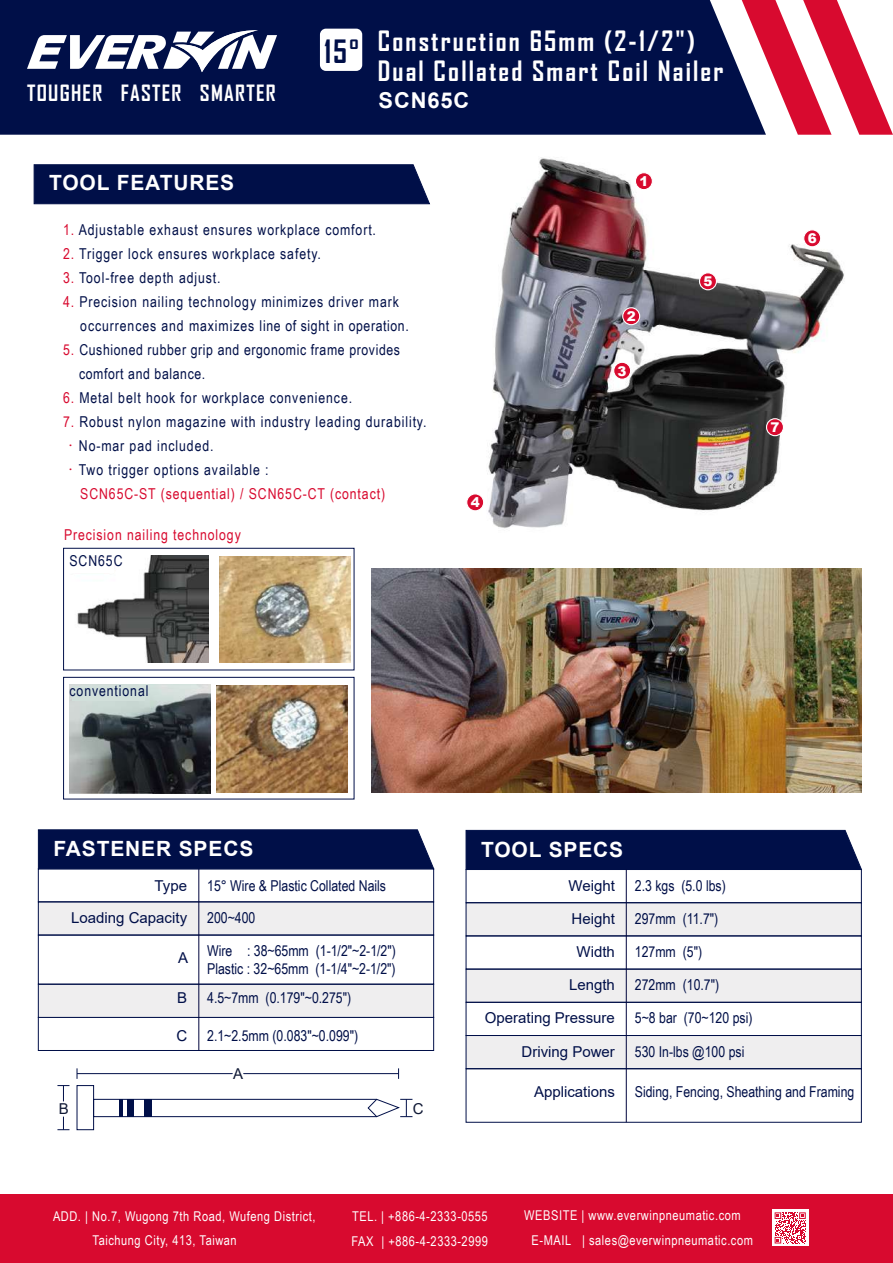
<style>
.page{position:relative;width:893px;height:1263px;background:#fff}
.page>*{position:absolute;margin:0;border:0;box-sizing:border-box;transform-origin:0 0}
.t1{font:700 30.75px "Agency FB";color:#000f48}
.t2{font:700 26.85px/30px "Agency FB";letter-spacing:.08em;color:#fff}
.t3{font:700 21.9px "Arial";letter-spacing:.04em;color:#fff}
.t4{font:700 21.45px "Agency FB";letter-spacing:.06em;color:#fff}
.t5{font:700 21px "Arial";letter-spacing:.04em;color:#fff}
.t6{font:15px/24px "Arial Narrow";letter-spacing:.06em;color:#000f48}
.t7{font:15px/18px "Arial Narrow";color:#000f48}
.t8{font:15px "Arial";color:#000f48}
.t9{font:15px "Arial Narrow";letter-spacing:.06em;color:#d80a2f}
.t10{font:15px/24px "Arial Narrow";letter-spacing:.04em;color:#000f48}
.t11{font:15px "Arial";color:#0f1835}
.t12{font:13.5px/24px "Arial Narrow";letter-spacing:.04em;color:#fff}
.t13{font:900 13.5px "Arial";color:#fff}
.s1{color:#d80a2f}
.s2{font-family:"Adobe Ming Std";font-weight:300;color:#d80a2f}
</style>
<div class="page">
<img style="left:487px;top:157px;width:358px;height:372px">
<div style="left:0;top:0;width:742px;height:135px;background:#000f48"></div>
<div style="left:0;top:1194px;width:893px;height:69px;background:#d80a2f"></div>
<div style="left:320px;top:29px;width:42px;height:42px;background:#fff;border-radius:6px"></div>
<svg style="left:27px;top:30px;width:250px;height:42px"></svg>
<div style="left:772px;top:1209px;width:36px;height:37px;background:#fff"></div>
<svg style="left:775px;top:1212px;width:31px;height:31px"></svg>
<svg style="left:742px;top:0;width:151px;height:135px"></svg>
<div style="left:466px;top:903px;width:395px;height:33px;background:#efeeef"></div>
<div style="left:466px;top:969px;width:395px;height:33px;background:#efeeef"></div>
<div style="left:466px;top:1036px;width:395px;height:33px;background:#efeeef"></div>
<svg style="left:33px;top:164px;width:397px;height:41px;background:#0b1950"></svg>
<div style="left:465px;top:830px;width:397px;height:40px;background:#000f48"></div>
<div style="left:38px;top:902px;width:396px;height:33px;background:#efeeef"></div>
<div style="left:38px;top:1017px;width:396px;height:34px;border:1px solid #000f48"></div>
<div style="left:38px;top:901px;width:396px;height:34px;border:1px solid #000f48"></div>
<div style="left:38px;top:984px;width:396px;height:34px;background:#efeeef;border:1px solid #000f48"></div>
<div style="left:38px;top:935px;width:396px;height:49px;border:1px solid #000f48"></div>
<hr style="left:198px;top:868px;width:1px;height:182px;background:#00053d">
<svg style="left:38px;top:829px;width:397px;height:41px;background:#0a184f"></svg>
<div style="left:466px;top:869px;width:396px;height:34px;border:1px solid #000f48"></div>
<div style="left:466px;top:902px;width:396px;height:34px;border:1px solid #000f48"></div>
<div style="left:466px;top:935px;width:396px;height:34px;border:1px solid #000f48"></div>
<div style="left:466px;top:969px;width:396px;height:34px;border:1px solid #000f48"></div>
<div style="left:466px;top:1068px;width:396px;height:55px;border:1px solid #000f48"></div>
<div style="left:466px;top:1035px;width:396px;height:34px;border:1px solid #000f48"></div>
<hr style="left:626px;top:869px;width:1px;height:253px;background:#00053d">
<div style="left:77px;top:1085px;width:17px;height:45px;border:1px solid #000f48"></div>
<div style="left:93px;top:1099px;width:284px;height:18px;border:1px solid #000f48"></div>
<hr style="left:119px;top:1099px;width:4px;height:17px;background:#000f48">
<div style="left:127px;top:1099px;width:6px;height:17px;background:#000f48"></div>
<div style="left:144px;top:1099px;width:8px;height:17px;background:#000f48"></div>
<hr style="left:63px;top:1085px;width:1px;height:45px;background:#000f48">
<svg style="left:57px;top:1129px;width:12px;height:1px"></svg>
<hr style="left:77px;top:1073px;width:322px;height:1px;background:#000f48">
<svg style="left:226px;top:1050px;width:24px;height:25px"></svg>
<svg style="left:63px;top:1101px;width:1px;height:16px"></svg>
<svg style="left:367px;top:1098px;width:46px;height:20px"></svg>
<img style="left:371px;top:568px;width:490px;height:224px">
<img style="left:219px;top:556px;width:132px;height:106px">
<img style="left:216px;top:685px;width:132px;height:107px">
<img style="left:77px;top:556px;width:131px;height:106px">
<img style="left:69px;top:684px;width:141px;height:109px">
<div style="left:63px;top:677px;width:291px;height:122px;border:1px solid #000f48"></div>
<div style="left:63px;top:548px;width:291px;height:122px;border:1px solid #000f48"></div>
<div style="left:69px;top:558px;width:45px;height:15px;background:#fff"></div>
<div style="left:73px;top:686px;width:72px;height:15px;background:#d1dfda"></div>
<svg style="left:635px;top:172px;width:18px;height:18px"></svg>
<svg style="left:613px;top:362px;width:18px;height:18px"></svg>
<svg style="left:466px;top:494px;width:18px;height:17px"></svg>
<svg style="left:699px;top:272px;width:18px;height:18px"></svg>
<svg style="left:803px;top:229px;width:18px;height:18px"></svg>
<svg style="left:766px;top:418px;width:18px;height:18px"></svg>
<svg style="left:622px;top:307px;width:18px;height:18px"></svg>
<h3 class="t4" style="left:27px;top:80px;width:250px">TOUGHER FASTER SMARTER</h3>
<h3 class="t5" style="left:49px;top:168px;width:187px">TOOL FEATURES</h3>
<h1 class="t1" style="left:324px;top:32px;width:36px">15°</h1>
<h2 class="t2" style="left:378px;top:25px;width:347px">Construction 65mm (2-1/2")<br>Dual Collated Smart Coil Nailer</h2>
<h3 class="t3" style="left:379px;top:85px;width:92px">SCN65C</h3>
<p class="t13" style="left:639px;top:171px;width:10px">1</p>
<p class="t6" style="left:63px;top:217px;width:315px"><span class="s1">1.</span> Adjustable exhaust ensures workplace comfort.</p>
<p class="t6" style="left:63px;top:241px;width:259px"><span class="s1">2.</span> Trigger lock ensures workplace safety.</p>
<p class="t6" style="left:63px;top:265px;width:159px"><span class="s1">3.</span> Tool-free depth adjust.</p>
<p class="t6" style="left:80px;top:289px;width:330px;text-indent:-17px"><span class="s1">4.</span> Precision nailing technology minimizes driver mark occurrences and maximizes line of sight in operation.</p>
<p class="t10" style="left:79px;top:337px;width:322px;text-indent:-16px"><span class="s1">5.</span> Cushioned rubber grip and ergonomic frame provides comfort and balance.</p>
<p class="t6" style="left:63px;top:385px;width:291px"><span class="s1">6.</span> Metal belt hook for workplace convenience.</p>
<p class="t6" style="left:63px;top:409px;width:365px"><span class="s1">7.</span> Robust nylon magazine with industry leading durability.</p>
<p class="t6" style="left:63px;top:433px;width:152px"><span class="s2">．</span>No-mar pad included.</p>
<p class="t6" style="left:63px;top:457px;width:207px"><span class="s2">．</span>Two trigger options available :</p>
<p class="t9" style="left:80px;top:483px;width:306px">SCN65C-ST (sequential) / SCN65C-CT (contact)</p>
<p class="t9" style="left:64px;top:524px;width:178px">Precision nailing technology</p>
<p class="t6" style="left:70px;top:548px;width:55px">SCN65C</p>
<p class="t13" style="left:471px;top:492px;width:10px">4</p>
<p class="t6" style="left:70px;top:678px;width:80px">conventional</p>
<p class="t13" style="left:627px;top:306px;width:10px">2</p>
<p class="t13" style="left:618px;top:361px;width:10px">3</p>
<p class="t13" style="left:703px;top:271px;width:10px">5</p>
<p class="t13" style="left:808px;top:228px;width:10px">6</p>
<p class="t13" style="left:770px;top:417px;width:10px">7</p>
<h3 class="t5" style="left:53px;top:834px;width:201px">FASTENER SPECS</h3>
<p class="t8" style="left:155px;top:875px;width:34px">Type</p>
<p class="t7" style="left:207px;top:876px;width:180px">15° Wire &amp; Plastic Collated Nails</p>
<p class="t8" style="left:71px;top:907px;width:117px">Loading Capacity</p>
<p class="t8" style="left:178px;top:948px;width:12px">A</p>
<p class="t8" style="left:177px;top:988px;width:12px">B</p>
<p class="t6" style="left:207px;top:905px;width:50px">200~400</p>
<p class="t7" style="left:207px;top:941px;width:190px">Wire : 38~65mm (1-1/2"~2-1/2")<br>Plastic : 32~65mm (1-1/4"~2-1/2")</p>
<p class="t7" style="left:207px;top:988px;width:146px">4.5~7mm (0.179"~0.275")</p>
<p class="t8" style="left:176px;top:1025px;width:12px">C</p>
<p class="t7" style="left:207px;top:1026px;width:152px">2.1~2.5mm (0.083"~0.099")</p>
<p class="t11" style="left:233px;top:1063px;width:12px">A</p>
<h3 class="t5" style="left:481px;top:834px;width:144px">TOOL SPECS</h3>
<p class="t8" style="left:568px;top:875px;width:48px">Weight</p>
<p class="t6" style="left:635px;top:873px;width:92px">2.3 kgs (5.0 lbs)</p>
<p class="t8" style="left:571px;top:908px;width:45px">Height</p>
<p class="t8" style="left:576px;top:941px;width:40px">Width</p>
<p class="t8" style="left:569px;top:974px;width:47px">Length</p>
<p class="t6" style="left:635px;top:906px;width:85px">297mm (11.7")</p>
<p class="t6" style="left:635px;top:939px;width:69px">127mm (5")</p>
<p class="t6" style="left:635px;top:972px;width:86px">272mm (10.7")</p>
<p class="t8" style="left:485px;top:1008px;width:132px">Operating Pressure</p>
<p class="t7" style="left:635px;top:1008px;width:119px">5~8 bar (70~120 psi)</p>
<p class="t8" style="left:521px;top:1041px;width:95px">Driving Power</p>
<p class="t7" style="left:635px;top:1042px;width:111px">530 In-lbs @100 psi</p>
<p class="t11" style="left:59px;top:1099px;width:12px">B</p>
<p class="t11" style="left:413px;top:1098px;width:12px">C</p>
<p class="t8" style="left:534px;top:1081px;width:82px">Applications</p>
<p class="t7" style="left:635px;top:1082px;width:221px">Siding, Fencing, Sheathing and Framing</p>
<p class="t12" style="left:93px;top:1204px;width:224px;text-indent:-40px">ADD. | No.7, Wugong 7th Road, Wufeng District,<br>Taichung City, 413, Taiwan</p>
<p class="t12" style="left:352px;top:1204px;width:137px">TEL. | +886-4-2333-0555</p>
<p class="t12" style="left:352px;top:1229px;width:138px">FAX | +886-4-2333-2999</p>
<p class="t12" style="left:524px;top:1203px;width:218px">WEBSITE | www.everwinpneumatic.com</p>
<p class="t12" style="left:532px;top:1228px;width:223px">E-MAIL | sales@everwinpneumatic.com</p>
</div>
